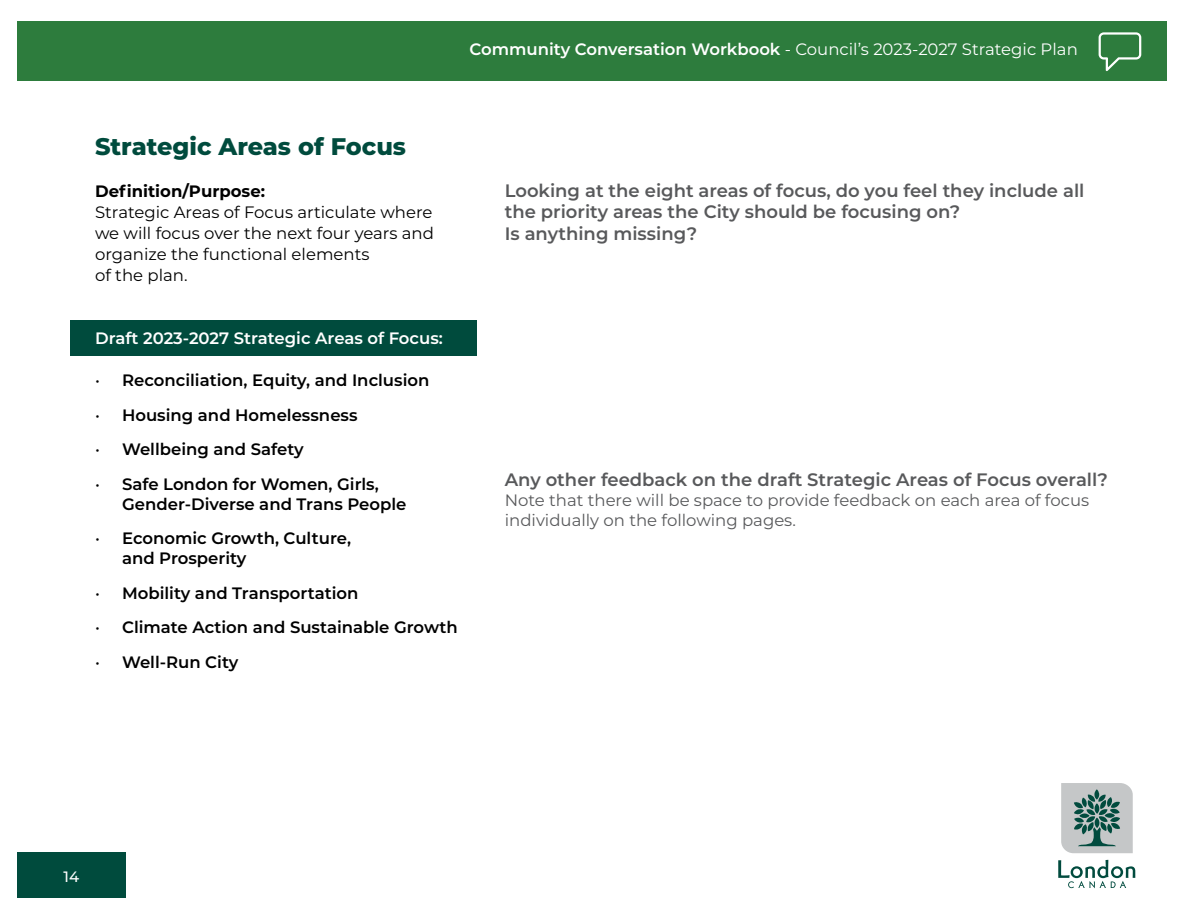
<style>
.page{position:relative;width:1188px;height:918px;background:#fff}
.page>*{position:absolute;margin:0;border:0;box-sizing:border-box;transform-origin:0 0}
.Heading__H2{font:800 24px "Montserrat";color:#004b3d}
.Paragraph_Body__P{font:600 18px/21.6px "Montserrat";color:#58595b}
.Bullets{font:600 16.5px/19.8px "Montserrat";color:#000}
.Paragraph_Body__P-2{font:16.5px/21px "Montserrat";color:#000}
.Paragraph_Body__P-3{font:16.5px/19.8px "Montserrat";color:#58595b}
.t1{font:16.5px "Montserrat";color:#fff}
.Paragraph_Heading__H{font:600 16.5px "Montserrat";color:#fff}
.Paragraph_Body__P-4{font:700 16.5px "Montserrat";color:#000}
.t2{font:500 15px "Montserrat";color:#fff}
.s1{font-weight:600}
.s2{font-weight:400}
</style>
<div class="page">
<div style="left:17px;top:21px;width:1149px;height:60px;background:#2d7c3d"></div>
<svg style="left:1099px;top:32px;width:42px;height:39px"></svg>
<div style="left:17px;top:852px;width:108px;height:45px;background:#004b3d"></div>
<svg style="left:1058px;top:783px;width:78px;height:106px"></svg>
<div style="left:70px;top:320px;width:407px;height:36px;background:#004b3d"></div>
<p class="t1" style="left:469px;top:38px;width:610px"><span class="s1">Community Conversation Workbook</span> - Council’s 2023-2027 Strategic Plan</p>
<h2 class="Heading__H2" style="left:95px;top:129px;width:313px">Strategic Areas of Focus</h2>
<p class="Paragraph_Body__P-4" style="left:95px;top:180px;width:172px">Definition/Purpose:</p>
<p class="Paragraph_Body__P-2" style="left:95px;top:201px;width:340px">Strategic Areas of Focus articulate where we will focus over the next four years and organize the functional elements<br>of the plan.</p>
<h3 class="Paragraph_Heading__H" style="left:95px;top:327px;width:349px">Draft 2023-2027 Strategic Areas of Focus:</h3>
<p class="Bullets" style="left:95px;top:370px;width:336px"><span class="s2">•</span> Reconciliation, Equity, and Inclusion</p>
<p class="Bullets" style="left:95px;top:404px;width:264px"><span class="s2">•</span> Housing and Homelessness</p>
<p class="Bullets" style="left:95px;top:439px;width:210px"><span class="s2">•</span> Wellbeing and Safety</p>
<p class="Bullets" style="left:122px;top:473px;width:286px;text-indent:-27px"><span class="s2">•</span> Safe London for Women, Girls,<br>Gender-Diverse and Trans People</p>
<p class="Bullets" style="left:122px;top:528px;width:231px;text-indent:-27px"><span class="s2">•</span> Economic Growth, Culture, and Prosperity</p>
<p class="Bullets" style="left:95px;top:582px;width:265px"><span class="s2">•</span> Mobility and Transportation</p>
<p class="Bullets" style="left:95px;top:617px;width:364px"><span class="s2">•</span> Climate Action and Sustainable Growth</p>
<p class="Bullets" style="left:95px;top:651px;width:145px"><span class="s2">•</span> Well-Run City</p>
<p class="Paragraph_Body__P" style="left:505px;top:179px;width:581px">Looking at the eight areas of focus, do you feel they include all the priority areas the City should be focusing on?<br>Is anything missing?</p>
<p class="Paragraph_Body__P" style="left:505px;top:468px;width:605px">Any other feedback on the draft Strategic Areas of Focus overall?</p>
<p class="Paragraph_Body__P-3" style="left:505px;top:490px;width:586px">Note that there will be space to provide feedback on each area of focus individually on the following pages.</p>
<p class="t2" style="left:63px;top:866px;width:17px">14</p>
</div>
